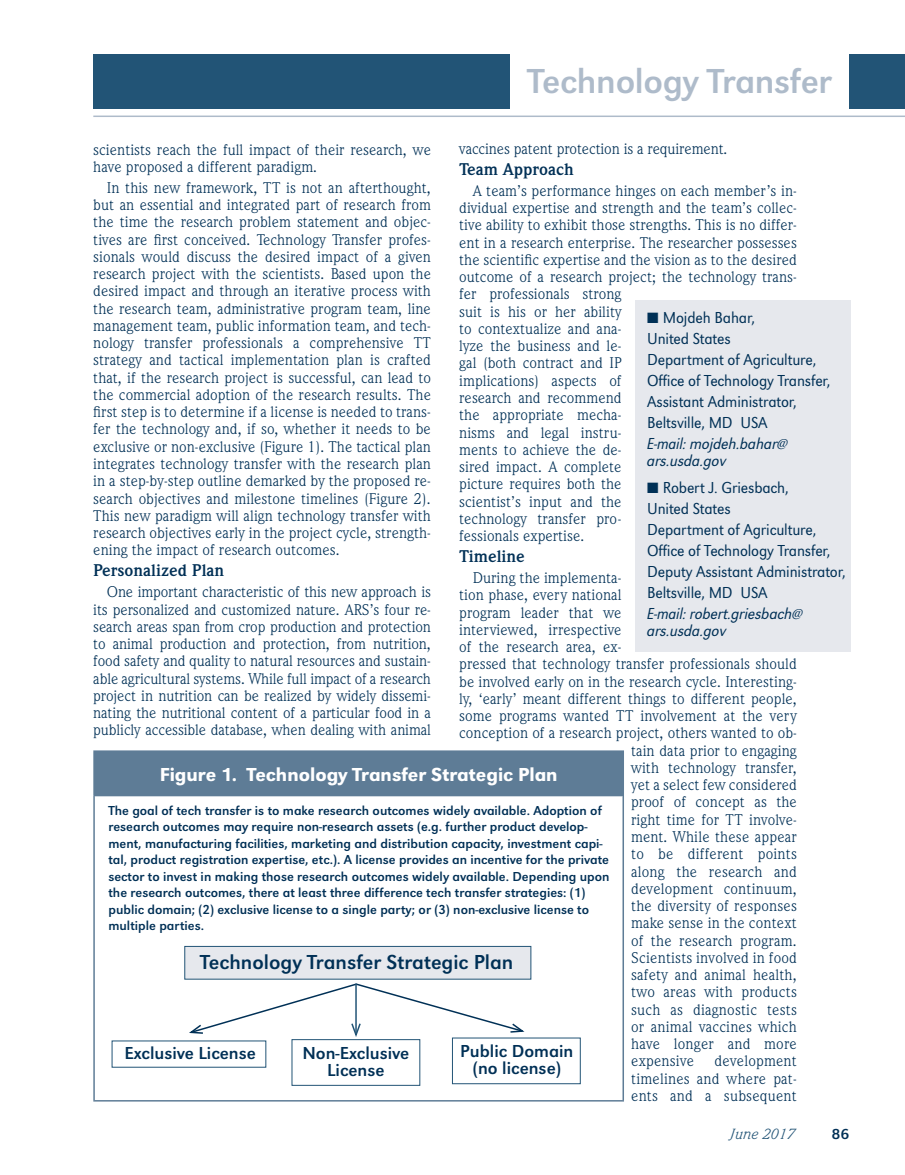
<style>
.page{position:relative;width:905px;height:1175px;background:#fff}
.page>*{position:absolute;margin:0;border:0;box-sizing:border-box;transform-origin:0 0}
.t1{font:36px "URW Grotesk T";letter-spacing:-.01em;color:#aebbca}
.Sub-head_1{font:21px "URW Grotesk T";color:#003056}
.Sub-head_1-2{font:500 19.5px "URW Grotesk T";color:#fff}
.Sub-head_1-3{font:18px/16.5px "URW Grotesk T";color:#003056;text-align:center}
.t2{font:700 17.25px "Weidemann IT Cby BT";color:#003056}
.Body_text{font:16.5px "URW Grotesk T Ligh Narr";letter-spacing:-.01em;color:#003056}
.Body_text-2{font:16.5px "URW Grotesk T Ligh Narr Obli";letter-spacing:-.01em;color:#003056;scale:.95 1}
.Body_text-3{font:16.5px "URW Grotesk T Ligh Narr Obli";letter-spacing:-.01em;color:#003056}
.t3{font:15.75px/17.2px "Weidemann IT Cby BT";color:#003056;text-align:justify}
.t4{font:italic 15px "Weidemann IT Cby BT";color:#225476;scale:1.08 1}
.t5{font:15px "URW Grotesk T";color:#003056;scale:1.08 1}
.Sub-head_1-4{font:13.5px/16.5px "URW Grotesk T";color:#003056}
</style>
<div class="page">
<hr style="left:93px;top:116px;width:811px;height:1px;background:#aebbca">
<div style="left:849px;top:54px;width:55px;height:54px;background:#225476"></div>
<div style="left:93px;top:54px;width:416px;height:54px;background:#225476"></div>
<div style="left:635px;top:301px;width:215px;height:351px;background:#e6e8ed"></div>
<div style="left:94px;top:751px;width:529px;height:44px;background:#5e7c96"></div>
<hr style="left:93px;top:750px;width:531px;height:2px;background:#5e7c96">
<hr style="left:93px;top:752px;width:2px;height:43px;background:#5e7c96">
<hr style="left:622px;top:752px;width:2px;height:43px;background:#5e7c96">
<hr style="left:93px;top:795px;width:2px;height:305px;background:#5e7c96">
<hr style="left:622px;top:795px;width:2px;height:305px;background:#5e7c96">
<hr style="left:93px;top:1100px;width:531px;height:1px;background:#5e7c96">
<hr style="left:95px;top:795px;width:527px;height:1px;background:#5e7c96">
<div style="left:184px;top:946px;width:347px;height:33px;background:#e6e8ed;border:1px solid #225476"></div>
<div style="left:291px;top:1039px;width:129px;height:46px;border:1px solid #225476"></div>
<div style="left:452px;top:1037px;width:128px;height:47px;border:1px solid #225476"></div>
<svg style="left:189px;top:983px;width:337px;height:56px"></svg>
<h1 class="t1" style="left:527px;top:61px;width:306px">Technology Transfer</h1>
<p class="t3" style="left:459px;top:140px;width:270px">vaccines patent protection is a requirement.</p>
<p class="t2" style="left:459px;top:158px;width:116px">Team Approach</p>
<p class="t3" style="left:459px;top:182px;width:339px;text-align:left;text-indent:14px">A team’s performance hinges on each member’s in&shy;dividual expertise and strength and the team’s collec&shy;tive ability to exhibit those strengths. This is no differ&shy;ent in a research enterprise. The researcher possesses the scientific expertise and the vision as to the desired outcome of a research project; the technology trans&shy;fer professionals strong<br>suit is his or her ability<br>to contextualize and ana-<br>lyze the business and le-<br>gal (both contract and IP<br>implications) aspects of<br>research and recommend<br>the appropriate mecha-<br>nisms and legal instru-<br>ments to achieve the de-<br>sired impact. A complete<br>picture requires both the<br>scientist’s input and the<br>technology transfer pro-<br>fessionals expertise.</p>
<p class="t2" style="left:459px;top:545px;width:67px">Timeline</p>
<p class="t3" style="left:472px;top:569px;width:150px">During the implementa-</p>
<p class="t3" style="left:459px;top:586px;width:164px">tion phase, every national</p>
<p class="t3" style="left:459px;top:603px;width:164px">program leader that we</p>
<p class="t3" style="left:459px;top:620px;width:164px">interviewed, irrespective</p>
<p class="t3" style="left:459px;top:638px;width:164px">of the research area, ex-</p>
<p class="t3" style="left:459px;top:655px;width:339px">pressed that technology transfer professionals should</p>
<p class="t3" style="left:459px;top:672px;width:339px">be involved early on in the research cycle. Interesting-</p>
<p class="t3" style="left:459px;top:689px;width:339px">ly, ‘early’ meant different things to different people,</p>
<p class="t3" style="left:459px;top:707px;width:339px">some programs wanted TT involvement at the very</p>
<p class="t3" style="left:459px;top:724px;width:339px">conception of a research project, others wanted to ob-</p>
<p class="t3" style="left:631px;top:741px;width:167px">tain data prior to engaging</p>
<p class="t3" style="left:631px;top:758px;width:167px">with technology transfer,</p>
<p class="t3" style="left:631px;top:776px;width:167px">yet a select few considered</p>
<p class="t3" style="left:631px;top:793px;width:167px">proof of concept as the</p>
<p class="t3" style="left:631px;top:810px;width:167px">right time for TT involve-</p>
<p class="t3" style="left:631px;top:827px;width:167px">ment. While these appear</p>
<p class="t3" style="left:631px;top:845px;width:167px">to be different points</p>
<p class="t3" style="left:631px;top:862px;width:167px">along the research and</p>
<p class="t3" style="left:631px;top:879px;width:167px">development continuum,</p>
<p class="t3" style="left:631px;top:896px;width:167px">the diversity of responses</p>
<p class="t3" style="left:631px;top:914px;width:167px">make sense in the context</p>
<p class="t3" style="left:631px;top:931px;width:167px">of the research program.</p>
<p class="t3" style="left:631px;top:948px;width:167px">Scientists involved in food</p>
<p class="t3" style="left:631px;top:965px;width:167px">safety and animal health,</p>
<p class="t3" style="left:631px;top:983px;width:167px">two areas with products</p>
<p class="t3" style="left:631px;top:1000px;width:167px">such as diagnostic tests</p>
<p class="t3" style="left:631px;top:1017px;width:167px">or animal vaccines which</p>
<p class="t3" style="left:631px;top:1034px;width:167px">have longer and more</p>
<p class="t3" style="left:631px;top:1052px;width:64px">expensive</p>
<p class="t3" style="left:93px;top:140px;width:339px">scientists reach the full impact of their research, we have proposed a different paradigm.</p>
<p class="t3" style="left:93px;top:179px;width:339px;text-indent:14px">In this new framework, TT is not an afterthought, but an essential and integrated part of research from the time the research problem statement and objec&shy;tives are first conceived. Technology Transfer profes&shy;sionals would discuss the desired impact of a given research project with the scientists. Based upon the desired impact and through an iterative process with the research team, administrative program team, line management team, public information team, and tech&shy;nology transfer professionals a comprehensive TT strategy and tactical implementation plan is crafted that, if the research project is successful, can lead to the commercial adoption of the research results. The first step is to determine if a license is needed to trans&shy;fer the technology and, if so, whether it needs to be exclusive or non-exclusive (Figure 1). The tactical plan integrates technology transfer with the research plan in a step-by-step outline demarked by the proposed re&shy;search objectives and milestone timelines (Figure 2).<br>This new paradigm will align technology transfer with research objectives early in the project cycle, strength&shy;ening the impact of research outcomes.</p>
<p class="t2" style="left:93px;top:559px;width:132px">Personalized Plan</p>
<p class="t3" style="left:93px;top:583px;width:339px;text-indent:14px">One important characteristic of this new approach is its personalized and customized nature. ARS’s four re&shy;search areas span from crop production and protection to animal production and protection, from nutrition, food safety and quality to natural resources and sustain&shy;able agricultural systems. While full impact of a research project in nutrition can be realized by widely dissemi&shy;nating the nutritional content of a particular food in a publicly accessible database, when dealing with animal</p>
<p class="Body_text" style="left:647px;top:308px;width:109px">■ Mojdeh Bahar,</p>
<p class="Body_text" style="left:647px;top:329px;width:85px">United States</p>
<p class="Body_text" style="left:647px;top:350px;width:170px">Department of Agriculture,</p>
<p class="Body_text" style="left:647px;top:371px;width:185px">Office of Technology Transfer,</p>
<p class="Body_text" style="left:647px;top:392px;width:151px">Assistant Administrator,</p>
<p class="Body_text" style="left:647px;top:413px;width:122px">Beltsville, MD USA</p>
<p class="Body_text-2" style="left:647px;top:434px;width:150px">E-mail: mojdeh.bahar@</p>
<p class="Body_text-3" style="left:647px;top:451px;width:81px">ars.usda.gov</p>
<p class="Body_text" style="left:647px;top:478px;width:143px">■ Robert J. Griesbach,</p>
<p class="Body_text" style="left:647px;top:499px;width:85px">United States</p>
<p class="Body_text" style="left:647px;top:520px;width:170px">Department of Agriculture,</p>
<p class="Body_text" style="left:647px;top:541px;width:185px">Office of Technology Transfer,</p>
<p class="Body_text" style="left:647px;top:562px;width:200px">Deputy Assistant Administrator,</p>
<p class="Body_text" style="left:647px;top:583px;width:122px">Beltsville, MD USA</p>
<p class="Body_text-2" style="left:647px;top:604px;width:165px">E-mail: robert.griesbach@</p>
<p class="Body_text-3" style="left:647px;top:621px;width:81px">ars.usda.gov</p>
<p class="Sub-head_1-2" style="left:160px;top:763px;width:399px">Figure 1. Technology Transfer Strategic Plan</p>
<p class="Sub-head_1-4" style="left:108px;top:802px;width:502px">The goal of tech transfer is to make research outcomes widely available. Adoption of research outcomes may require non-research assets (e.g. further product develop&shy;ment, manufacturing facilities, marketing and distribution capacity, investment capi&shy;tal, product registration expertise, etc.). A license provides an incentive for the private sector to invest in making those research outcomes widely available. Depending upon the research outcomes, there at least three difference tech transfer strategies: (1) public domain; (2) exclusive license to a single party; or (3) non-exclusive license to multiple parties.</p>
<p class="Sub-head_1" style="left:200px;top:949px;width:315px">Technology Transfer Strategic Plan</p>
<p class="Sub-head_1-3" style="left:124px;top:1044px;width:133px">Exclusive License</p>
<p class="Sub-head_1-3" style="left:302px;top:1044px;width:108px">Non-Exclusive<br>License</p>
<p class="Sub-head_1-3" style="left:460px;top:1043px;width:115px">Public Domain</p>
<p class="t3" style="left:631px;top:1052px;width:167px;text-indent:83px">development timelines and where pat&shy;ents and a subsequent</p>
<p class="Sub-head_1-3" style="left:473px;top:1059px;width:90px">(no license)</p>
<p class="t4" style="left:730px;top:1125px;width:62px">June 2017</p>
<p class="t5" style="left:831px;top:1125px;width:18px">86</p>
</div>
